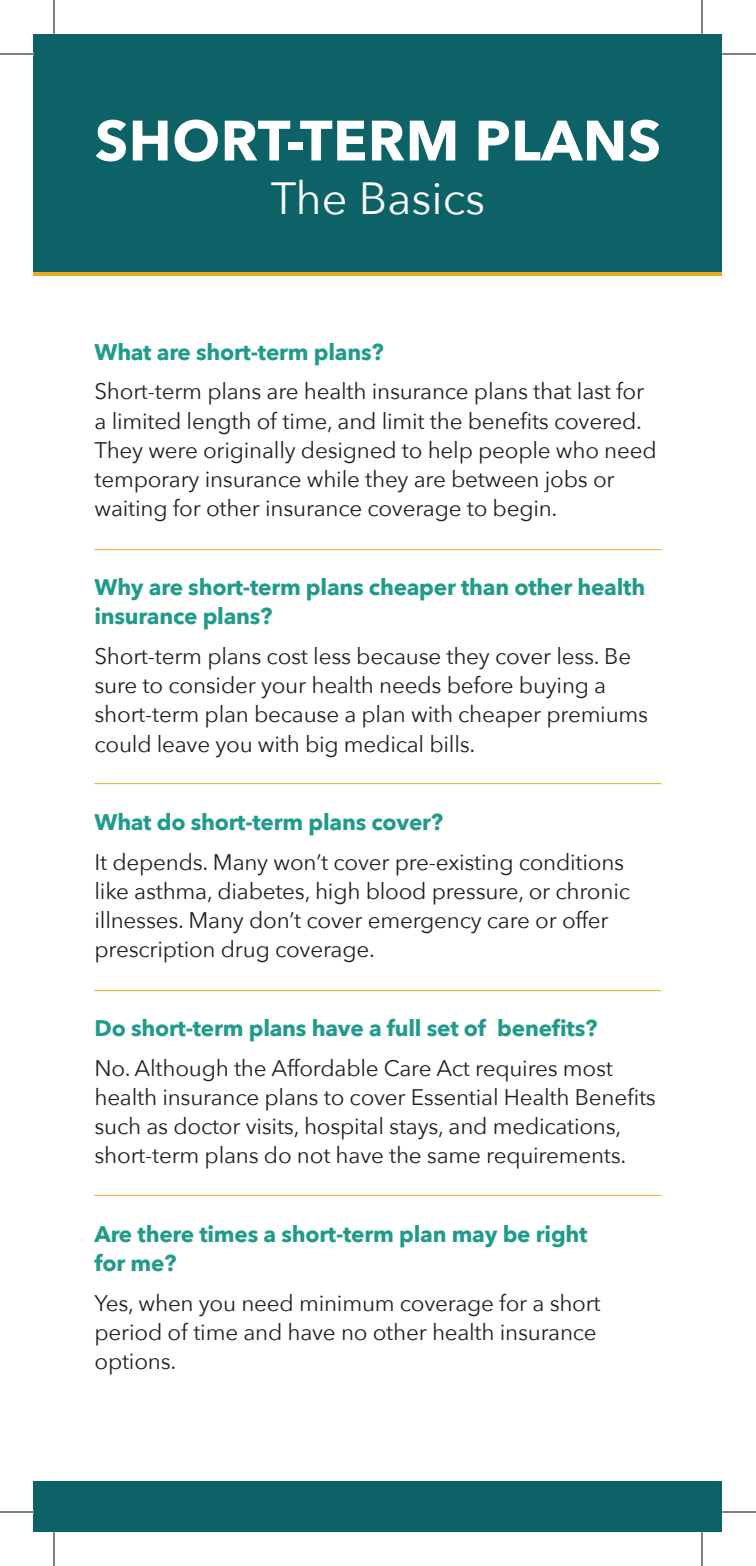
<style>
.page{position:relative;width:756px;height:1566px;background:#fff}
.page>*{position:absolute;margin:0;border:0;box-sizing:border-box;transform-origin:0 0}
.t1{font:700 56.25px "Avenir Next";letter-spacing:.01em;color:#fff}
.t2{font:45px "Avenir Next";color:#fff}
.t3{font:22.5px/29.2px "Avenir Next";letter-spacing:-.01em;color:#231f20}
.t4{font:700 22.5px/29.2px "Avenir Next";letter-spacing:-.01em;color:#209a8b}
</style>
<div class="page">
<div style="left:34px;top:271px;width:688px;height:5px;background:#ebaa21"></div>
<div style="left:34px;top:34px;width:688px;height:237px;background:#0d6268"></div>
<hr style="left:94px;top:549px;width:568px;height:1px;background:#ebaa21">
<div style="left:34px;top:1482px;width:688px;height:50px;background:#0d6268"></div>
<hr style="left:94px;top:783px;width:568px;height:1px;background:#ebaa21">
<hr style="left:94px;top:990px;width:568px;height:1px;background:#ebaa21">
<hr style="left:94px;top:1195px;width:568px;height:1px;background:#ebaa21">
<hr style="left:0;top:54px;width:34px;height:1px;background:#000">
<hr style="left:722px;top:54px;width:34px;height:1px;background:#000">
<hr style="left:0;top:1512px;width:34px;height:1px;background:#000">
<hr style="left:722px;top:1512px;width:34px;height:1px;background:#000">
<hr style="left:54px;top:0;width:1px;height:34px;background:#000">
<hr style="left:54px;top:1532px;width:1px;height:34px;background:#000">
<hr style="left:702px;top:0;width:1px;height:34px;background:#000">
<hr style="left:702px;top:1532px;width:1px;height:34px;background:#000">
<h1 class="t1" style="left:95px;top:92px;width:568px">SHORT-TERM PLANS</h1>
<h2 class="t2" style="left:271px;top:161px;width:216px">The Basics</h2>
<p class="t4" style="left:94px;top:337px;width:291px">What are short-term plans?</p>
<p class="t3" style="left:94px;top:376px;width:564px">Short-term plans are health insurance plans that last for a limited length of time, and limit the benefits covered.<br>They were originally designed to help people who need temporary insurance while they are between jobs or waiting for other insurance coverage to begin.</p>
<p class="t4" style="left:94px;top:572px;width:552px">Why are short-term plans cheaper than other health insurance plans?</p>
<p class="t3" style="left:94px;top:640px;width:555px">Short-term plans cost less because they cover less. Be sure to consider your health needs before buying a short-term plan because a plan with cheaper premiums could leave you with big medical bills.</p>
<p class="t4" style="left:94px;top:807px;width:350px">What do short-term plans cover?</p>
<p class="t3" style="left:94px;top:846px;width:537px">It depends. Many won’t cover pre-existing conditions like asthma, diabetes, high blood pressure, or chronic illnesses. Many don’t cover emergency care or offer prescription drug coverage.</p>
<p class="t4" style="left:94px;top:1013px;width:504px">Do short-term plans have a full set of benefits?</p>
<p class="t3" style="left:94px;top:1052px;width:563px">No. Although the Affordable Care Act requires most health insurance plans to cover Essential Health Benefits such as doctor visits, hospital stays, and medications, short-term plans do not have the same requirements.</p>
<p class="t4" style="left:94px;top:1219px;width:495px">Are there times a short-term plan may be right for me?</p>
<p class="t3" style="left:94px;top:1287px;width:508px">Yes, when you need minimum coverage for a short period of time and have no other health insurance options.</p>
</div>
